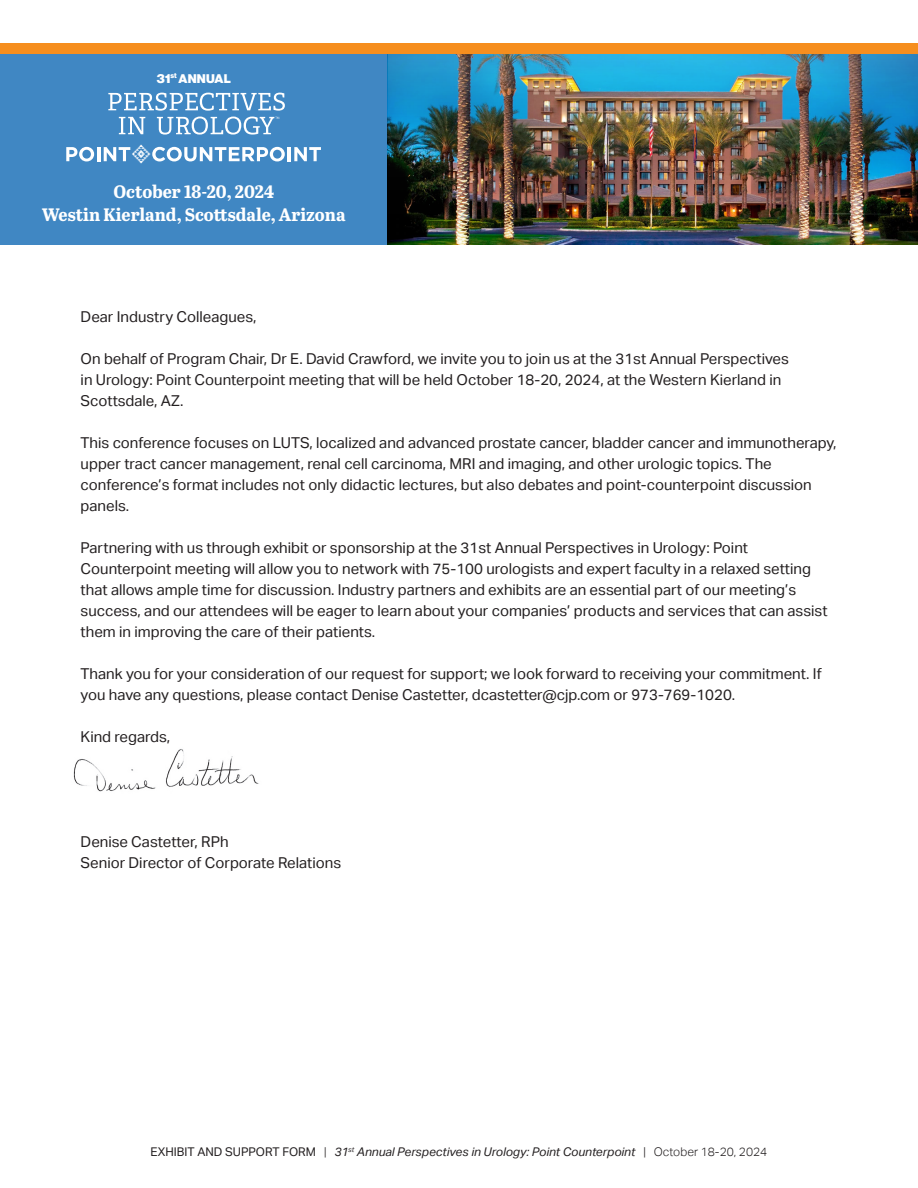
<style>
.page{position:relative;width:918px;height:1188px;background:#fff}
.page>*{position:absolute;margin:0;border:0;box-sizing:border-box;transform-origin:0 0}
.t1{font:700 18px "Abril Titling";color:#fff}
.t2{font:15px/21px "Aktiv Grotesk";color:#231f20}
.t3{font:12.3px "N Haas Grotesk DS Pro 95 Blk";letter-spacing:.015em;color:#fff}
.t4{font:italic 12px "Aktiv Grotesk";color:#231f20}
.s1{font-style:normal}
.s2{font-weight:300;font-style:normal}
</style>
<div class="page">
<div style="left:0;top:54px;width:388px;height:190px;background:#4087c3"></div>
<img style="left:388px;top:54px;width:530px;height:190px">
<div style="left:0;top:43px;width:918px;height:11px;background:#f68e1e"></div>
<svg style="left:108px;top:93px;width:177px;height:18px"></svg>
<svg style="left:119px;top:117px;width:26px;height:17px"></svg>
<svg style="left:66px;top:147px;width:28px;height:14px"></svg>
<hr style="left:97px;top:147px;width:3px;height:14px;background:#fff">
<hr style="left:288px;top:147px;width:3px;height:14px;background:#fff">
<svg style="left:294px;top:147px;width:27px;height:14px"></svg>
<svg style="left:104px;top:145px;width:181px;height:18px"></svg>
<svg style="left:157px;top:117px;width:122px;height:18px"></svg>
<img style="left:73px;top:749px;width:186px;height:43px">
<p class="t3" style="left:157px;top:71px;width:75px">31<sup>st</sup> ANNUAL</p>
<p class="t1" style="left:113px;top:179px;width:163px">October 18-20, 2024</p>
<p class="t1" style="left:42px;top:201px;width:305px">Westin Kierland, Scottsdale, Arizona</p>
<p class="t2" style="left:81px;top:306px;width:178px">Dear Industry Colleagues,</p>
<p class="t2" style="left:81px;top:348px;width:710px">On behalf of Program Chair, Dr E. David Crawford, we invite you to join us at the 31st Annual Perspectives in Urology: Point Counterpoint meeting that will be held October 18-20, 2024, at the Western Kierland in<br>Scottsdale, AZ.</p>
<p class="t2" style="left:81px;top:432px;width:757px">This conference focuses on LUTS, localized and advanced prostate cancer, bladder cancer and immunotherapy, upper tract cancer management, renal cell carcinoma, MRI and imaging, and other urologic topics. The conference’s format includes not only didactic lectures, but also debates and point-counterpoint discussion panels.</p>
<p class="t2" style="left:81px;top:537px;width:749px">Partnering with us through exhibit or sponsorship at the 31st Annual Perspectives in Urology: Point Counterpoint meeting will allow you to network with 75-100 urologists and expert faculty in a relaxed setting that allows ample time for discussion. Industry partners and exhibits are an essential part of our meeting’s success, and our attendees will be eager to learn about your companies’ products and services that can assist them in improving the care of their patients.</p>
<p class="t2" style="left:81px;top:663px;width:743px">Thank you for your consideration of our request for support; we look forward to receiving your commitment. If you have any questions, please contact Denise Castetter, dcastetter@cjp.com or 973-769-1020.</p>
<p class="t2" style="left:81px;top:726px;width:91px">Kind regards,</p>
<p class="t2" style="left:81px;top:831px;width:149px">Denise Castetter, RPh</p>
<p class="t2" style="left:81px;top:852px;width:262px">Senior Director of Corporate Relations</p>
<p class="t4" style="left:151px;top:1145px;width:618px"><span class="s1">EXHIBIT AND SUPPORT FORM</span> <span class="s2">|</span> 31<sup>st</sup> Annual Perspectives in Urology: Point Counterpoint <span class="s2">| October 18-20, 2024</span></p>
</div>
